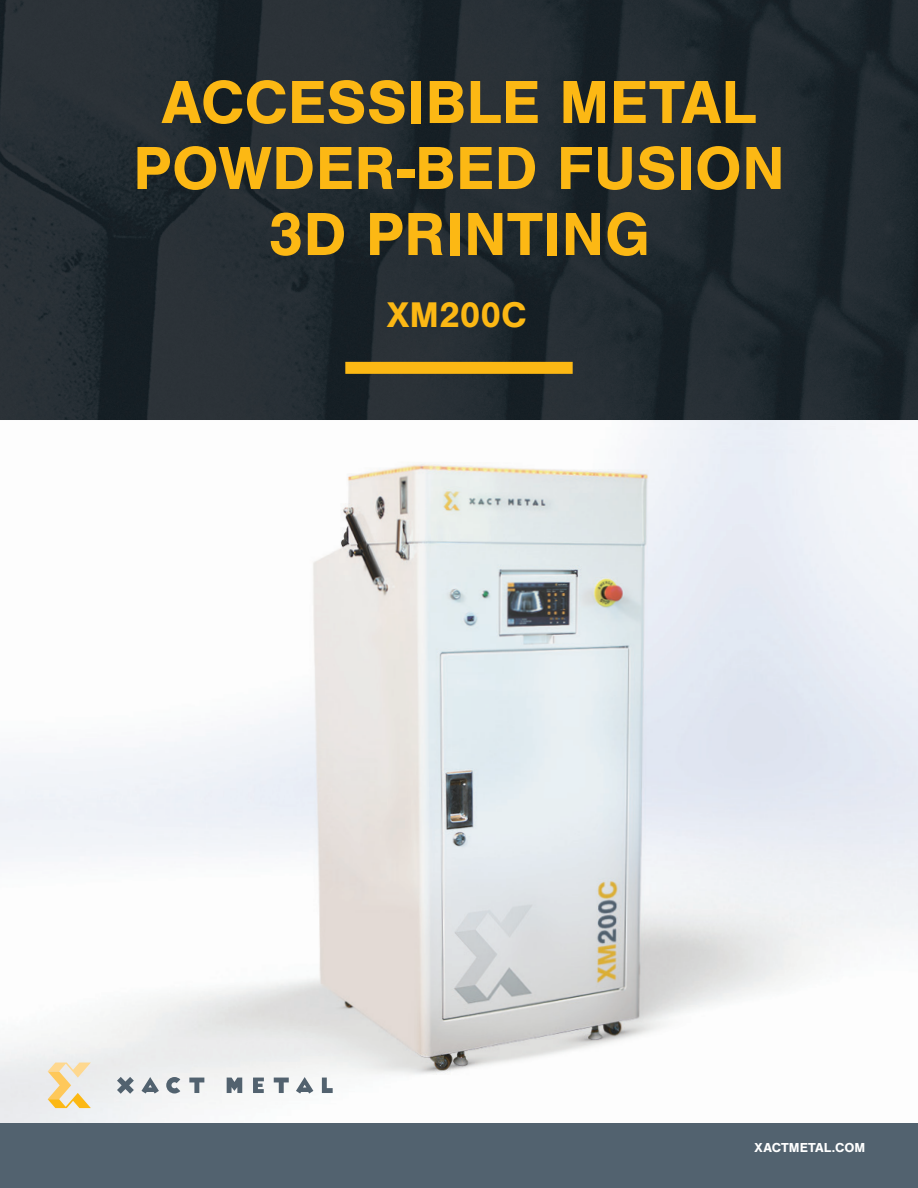
<style>
.page{position:relative;width:918px;height:1188px;background:#fff}
.page>*{position:absolute;margin:0;border:0;box-sizing:border-box;transform-origin:0 0}
.t1{font:700 63px "Nimbus San";color:#fcb814}
.t2{font:700 37.05px "Nimbus San";color:#fcb814}
.t3{font:700 13.5px "Nimbus San";color:#fff}
</style>
<div class="page">
<img style="left:0;top:0;width:918px;height:1123px">
<div style="left:345px;top:362px;width:228px;height:12px;background:#fcb814"></div>
<div style="left:0;top:1123px;width:918px;height:65px;background:#52626f"></div>
<svg style="left:117px;top:1077px;width:17px;height:17px"></svg>
<svg style="left:189px;top:1078px;width:15px;height:15px"></svg>
<svg style="left:274px;top:1078px;width:15px;height:15px"></svg>
<svg style="left:166px;top:1077px;width:14px;height:17px"></svg>
<svg style="left:227px;top:1078px;width:15px;height:15px"></svg>
<svg style="left:253px;top:1078px;width:11px;height:15px"></svg>
<svg style="left:322px;top:1078px;width:11px;height:15px"></svg>
<svg style="left:296px;top:1077px;width:17px;height:17px"></svg>
<svg style="left:141px;top:1077px;width:18px;height:17px"></svg>
<svg style="left:48px;top:1063px;width:43px;height:45px;background:#f2dcad"></svg>
<p class="t1" style="left:162px;top:67px;width:596px">ACCESSIBLE METAL</p>
<p class="t1" style="left:133px;top:133px;width:653px">POWDER-BED FUSION</p>
<p class="t1" style="left:268px;top:199px;width:383px">3D PRINTING</p>
<p class="t2" style="left:387px;top:294px;width:141px">XM200C</p>
<p class="t3" style="left:755px;top:1140px;width:112px">XACTMETAL.COM</p>
</div>
